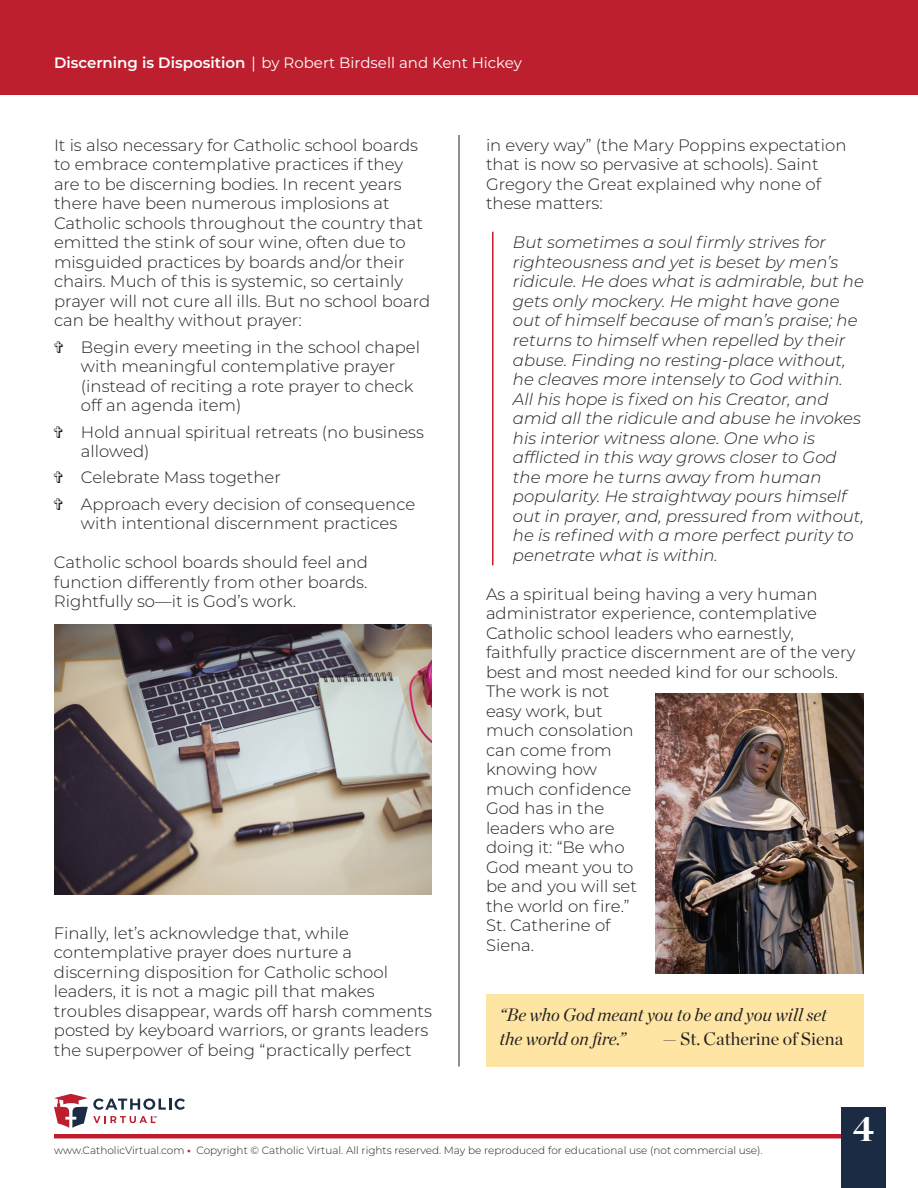
<style>
.page{position:relative;width:918px;height:1188px;background:#fff}
.page>*{position:absolute;margin:0;border:0;box-sizing:border-box;transform-origin:0 0}
.t1{font:700 36px "Chronicle Display";color:#fff}
.t2{font:italic 18px/24px "Chronicle Display";color:#231f20}
.t3{font:18px "Chronicle Display";color:#231f20}
.t4{font:300 16.5px/19.5px "Montserrat";color:#231f20}
.t5{font:italic 300 16.5px/19.5px "Montserrat";color:#231f20}
.t6{font:15px "Montserrat";color:#fff}
.t7{font:300 10.5px "Montserrat";color:#231f20}
.s1{font-weight:600}
.s2{font-family:"Open Sans"}
.s3{font-style:italic}
.s4{font-weight:700;color:#be1f2e}
</style>
<div class="page">
<div style="left:54px;top:1134px;width:811px;height:5px;background:#be1f2e"></div>
<svg style="left:54px;top:1094px;width:131px;height:34px"></svg>
<div style="left:842px;top:1107px;width:44px;height:81px;background:#1b2b44"></div>
<div style="left:0;top:0;width:918px;height:94px;background:#be1f2e"></div>
<hr style="left:459px;top:135px;width:1px;height:931px;background:#231f20">
<hr style="left:492px;top:232px;width:2px;height:333px;background:#be1f2e">
<div style="left:486px;top:994px;width:377px;height:72px;background:#fee5a4"></div>
<img style="left:54px;top:624px;width:377px;height:270px">
<img style="left:656px;top:693px;width:207px;height:281px">
<p class="t6" style="left:54px;top:53px;width:469px"><span class="s1">Discerning is Disposition</span> <span class="s2">|</span> by Robert Birdsell and Kent Hickey</p>
<p class="t4" style="left:54px;top:135px;width:378px">It is also necessary for Catholic school boards to embrace contemplative practices if they are to be discerning bodies. In recent years there have been numerous implosions at Catholic schools throughout the country that emitted the stink of sour wine, often due to misguided practices by boards and/or their chairs. Much of this is systemic, so certainly prayer will not cure all ills. But no school board can be healthy without prayer:</p>
<p class="t4" style="left:81px;top:337px;width:341px;text-indent:-27px">✞ Begin every meeting in the school chapel with meaningful contemplative prayer (instead of reciting a rote prayer to check off an agenda item)</p>
<p class="t4" style="left:81px;top:421px;width:345px;text-indent:-27px">✞ Hold annual spiritual retreats (no business allowed)</p>
<p class="t4" style="left:54px;top:464px;width:363px;line-height:26.2px">✞ Celebrate Mass together<br>✞ Approach every decision of consequence</p>
<p class="t4" style="left:81px;top:513px;width:318px">with intentional discernment practices</p>
<p class="t4" style="left:54px;top:552px;width:316px;text-align:justify">Catholic school boards should feel and function differently from other boards.<br>Rightfully so—it is God’s work.</p>
<p class="t4" style="left:54px;top:922px;width:380px">Finally, let’s acknowledge that, while contemplative prayer does nurture a discerning disposition for Catholic school leaders, it is not a magic pill that makes troubles disappear, wards off harsh comments posted by keyboard warriors, or grants leaders the superpower of being “practically perfect</p>
<p class="t4" style="left:486px;top:135px;width:362px">in every way” (the Mary Poppins expectation that is now so pervasive at schools). Saint Gregory the Great explained why none of these matters:</p>
<p class="t5" style="left:513px;top:232px;width:353px">But sometimes a soul firmly strives for righteousness and yet is beset by men’s ridicule. He does what is admirable, but he gets only mockery. He might have gone out of himself because of man’s praise; he returns to himself when repelled by their abuse. Finding no resting-place without, he cleaves more intensely to God within.<br>All his hope is fixed on his Creator, and amid all the ridicule and abuse he invokes his interior witness alone. One who is afflicted in this way grows closer to God the more he turns away from human popularity. He straightway pours himself out in prayer, and, pressured from without, he is refined with a more perfect purity to penetrate what is within.</p>
<p class="t4" style="left:486px;top:583px;width:371px">As a spiritual being having a very human administrator experience, contemplative<br>Catholic school leaders who earnestly, faithfully practice discernment are of the very best and most needed kind for our schools.<br>The work is not<br>easy work, but<br>much consolation<br>can come from<br>knowing how<br>much confidence<br>God has in the<br>leaders who are<br>doing it: “Be who<br>God meant you to<br>be and you will set<br>the world on fire.”<br>St. Catherine of<br>Siena.</p>
<p class="t2" style="left:500px;top:1002px;width:329px">“Be who God meant you to be and you will set the world on fire.”</p>
<p class="t3" style="left:662px;top:1025px;width:182px"><span class="s3">—</span> St. Catherine of Siena</p>
<h1 class="t1" style="left:853px;top:1100px;width:23px">4</h1>
<p class="t7" style="left:54px;top:1143px;width:710px">www.CatholicVirtual.com <span class="s4">•</span> Copyright © Catholic Virtual. All rights reserved. May be reproduced for educational use (not commercial use).</p>
</div>
